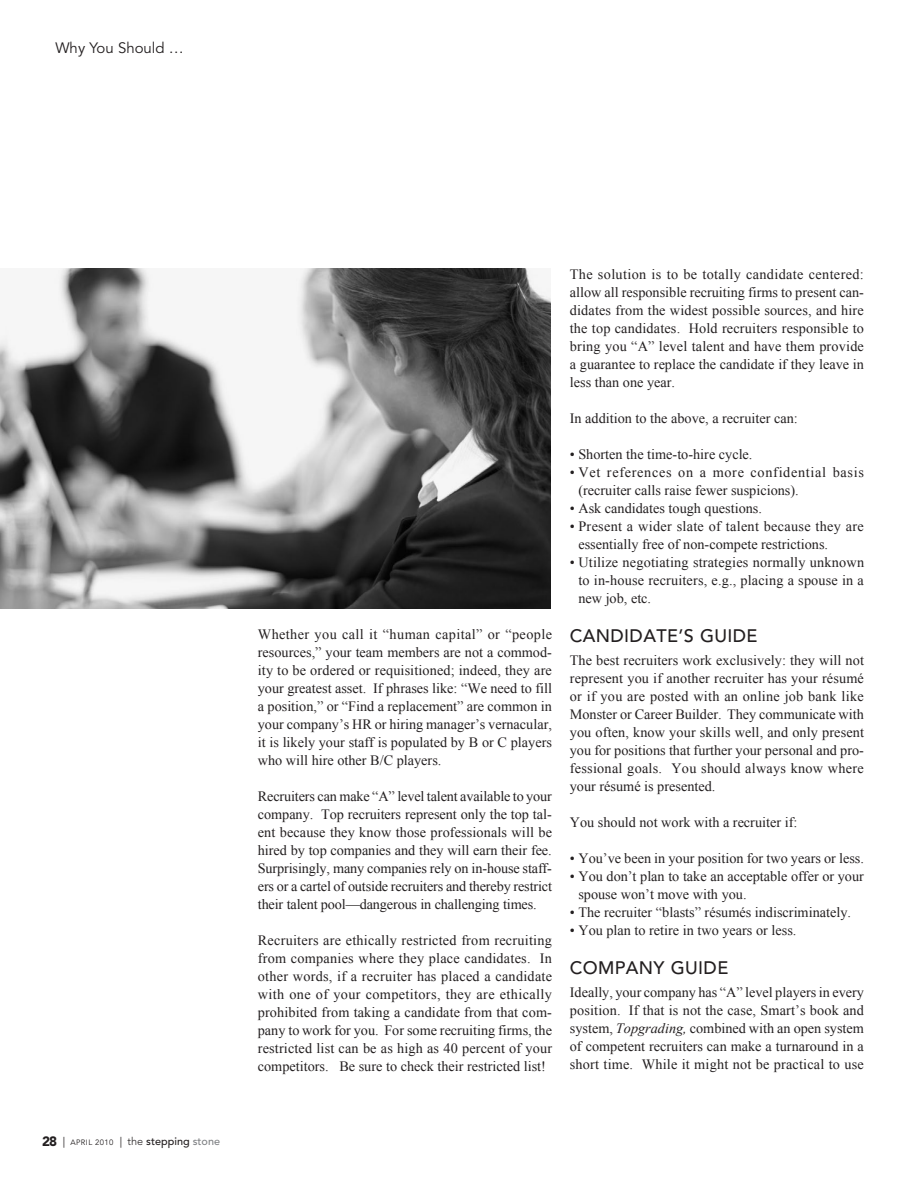
<style>
.page{position:relative;width:918px;height:1188px;background:#fff}
.page>*{position:absolute;margin:0;border:0;box-sizing:border-box;transform-origin:0 0}
.Sub_Head{font:500 18px "Avenir";letter-spacing:.02em;color:#231f20}
.t1{font:15px "Avenir";color:#231f20}
.Body_no_indent{font:14.25px/18px "Times New Roman";color:#231f20;text-align:justify}
.Body_no_indent-2{font:14.25px/18px "Times New Roman";letter-spacing:.045em;color:#231f20}
.t2{font:7.8px "Avenir";letter-spacing:.05em;color:#231f20}
.s1{font-weight:900;font-size:13.5px}
.s2{font-size:10.8px}
.s3{font-weight:300;font-size:10.8px}
.s4{font-weight:500;font-size:10.8px}
.s5{font-weight:500;font-size:10.8px;color:#808285}
.s6{font-style:italic}
</style>
<div class="page">
<img style="left:0;top:268px;width:550px;height:341px">
<p class="t1" style="left:56px;top:40px;width:130px">Why You Should …</p>
<p class="t2" style="left:42px;top:1138px;width:180px"><span class="s1">28</span> <span class="s2">|</span> APRIL 2010 <span class="s2">|</span> <span class="s3">the</span> <span class="s4">stepping</span> <span class="s5">stone</span></p>
<p class="Body_no_indent" style="left:258px;top:625px;width:296px">Whether you call it “human capital” or “people resources,” your team members are not a commod&shy;ity to be ordered or requisitioned; indeed, they are your greatest asset. If phrases like: “We need to fill a position,” or “Find a replacement” are common in your company’s HR or hiring manager’s vernacular, it is likely your staff is populated by B or C players who will hire other B/C players.</p>
<p class="Body_no_indent" style="left:258px;top:787px;width:296px">Recruiters can make “A” level talent available to your company. Top recruiters represent only the top tal&shy;ent because they know those professionals will be hired by top companies and they will earn their fee.<br>Surprisingly, many companies rely on in-house staff&shy;ers or a cartel of outside recruiters and thereby restrict their talent pool—dangerous in challenging times.</p>
<p class="Body_no_indent" style="left:258px;top:931px;width:296px">Recruiters are ethically restricted from recruiting from companies where they place candidates. In other words, if a recruiter has placed a candidate with one of your competitors, they are ethically prohibited from taking a candidate from that com&shy;pany to work for you. For some recruiting firms, the restricted list can be as high as 40 percent of your competitors. Be sure to check their restricted list!</p>
<p class="Body_no_indent" style="left:570px;top:265px;width:296px">The solution is to be totally candidate centered: allow all responsible recruiting firms to present can&shy;didates from the widest possible sources, and hire the top candidates. Hold recruiters responsible to bring you “A” level talent and have them provide a guarantee to replace the candidate if they leave in less than one year.</p>
<p class="Body_no_indent" style="left:570px;top:409px;width:229px">In addition to the above, a recruiter can:</p>
<p class="Body_no_indent" style="left:570px;top:445px;width:184px">• Shorten the time-to-hire cycle.</p>
<p class="Body_no_indent-2" style="left:578px;top:463px;width:287px;text-indent:-9px">• Vet references on a more confidential basis (recruiter calls raise fewer suspicions).</p>
<p class="Body_no_indent" style="left:570px;top:499px;width:194px">• Ask candidates tough questions.</p>
<p class="Body_no_indent" style="left:578px;top:517px;width:287px;text-indent:-9px">• Present a wider slate of talent because they are essentially free of non-compete restrictions.</p>
<p class="Body_no_indent" style="left:578px;top:553px;width:287px;text-indent:-9px">• Utilize negotiating strategies normally unknown to in-house recruiters, e.g., placing a spouse in a new job, etc.</p>
<p class="Sub_Head" style="left:570px;top:625px;width:189px">CANDIDATE’S GUIDE</p>
<p class="Body_no_indent" style="left:570px;top:651px;width:296px">The best recruiters work exclusively: they will not represent you if another recruiter has your résumé or if you are posted with an online job bank like Monster or Career Builder. They communicate with you often, know your skills well, and only present you for positions that further your personal and pro&shy;fessional goals. You should always know where your résumé is presented.</p>
<p class="Body_no_indent" style="left:570px;top:813px;width:229px">You should not work with a recruiter if:</p>
<p class="Body_no_indent" style="left:570px;top:849px;width:296px">• You’ve been in your position for two years or less.</p>
<p class="Body_no_indent" style="left:578px;top:867px;width:287px;text-indent:-9px">• You don’t plan to take an acceptable offer or your spouse won’t move with you.</p>
<p class="Body_no_indent" style="left:570px;top:903px;width:283px">• The recruiter “blasts” résumés indiscriminately.</p>
<p class="Body_no_indent" style="left:570px;top:921px;width:228px">• You plan to retire in two years or less.</p>
<p class="Sub_Head" style="left:570px;top:957px;width:160px">COMPANY GUIDE</p>
<p class="Body_no_indent" style="left:570px;top:983px;width:296px">Ideally, your company has “A” level players in every position. If that is not the case, Smart’s book and system, <span class="s6">Topgrading,</span> combined with an open system of competent recruiters can make a turnaround in a short time. While it might not be practical to use</p>
</div>
